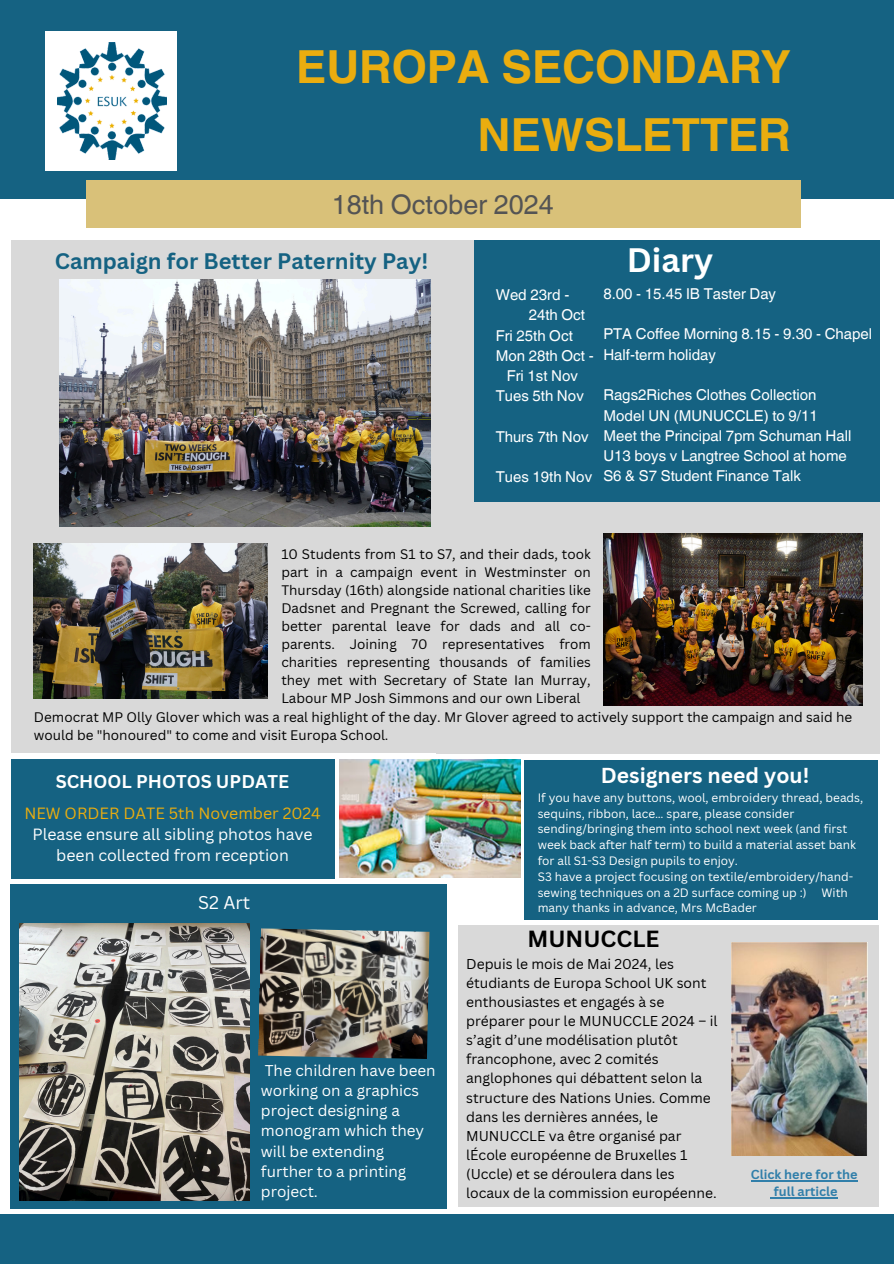
<style>
.page{position:relative;width:894px;height:1264px;background:#fff}
.page>*{position:absolute;margin:0;border:0;box-sizing:border-box;transform-origin:0 0}
.t1{font:700 45.6px/67.5px "Helvetica World";color:#eaad0f;text-align:right}
.t2{font:700 33px "Canva Sans";color:#fff}
.t3{font:27px "Helvetica World";color:#545454}
.t4{font:700 22.8px "Canva Sans";color:#000}
.t5{font:700 21.9px "Canva Sans";color:#156282}
.t6{font:700 21px "Canva Sans";color:#fff}
.t7{font:700 18px "Canva Sans";color:#fff}
.t8{font:18px "Canva Sans";color:#fff}
.t9{font:15.9px/21.3px "Canva Sans";color:#fff;text-align:center}
.t10{font:15.9px "Canva Sans";color:#eaad0f}
.t11{font:15.15px/20.2px "Canva Sans";color:#fff}
.t12{font:15px "Helvetica World";color:#fff}
.t13{font:13.95px/19.2px "Canva Sans";color:#000}
.t14{font:13.5px/18px "Canva Sans";color:#000;text-align:justify}
.t15{font:700 12.75px "Canva Sans";color:#317faa}
.t16{font:11.85px/15.8px "Canva Sans";color:#fff}
</style>
<div class="page">
<div style="left:0;top:0;width:893px;height:199px;background:#156282"></div>
<div style="left:86px;top:180px;width:714px;height:48px;background:#d9c179"></div>
<div style="left:45px;top:31px;width:131px;height:139px;background:#fff"></div>
<img style="left:57px;top:42px;width:110px;height:117px">
<div style="left:436px;top:240px;width:443px;height:514px;background:#d9d9d9"></div>
<div style="left:0;top:1213px;width:893px;height:50px;background:#156282"></div>
<div style="left:474px;top:240px;width:405px;height:261px;background:#156282"></div>
<div style="left:11px;top:240px;width:446px;height:513px;background:#d9d9d9"></div>
<div style="left:11px;top:759px;width:323px;height:119px;background:#156282"></div>
<div style="left:458px;top:924px;width:420px;height:282px;background:#d9d9d9"></div>
<img style="left:731px;top:942px;width:136px;height:213px">
<img style="left:60px;top:280px;width:370px;height:246px">
<img style="left:603px;top:534px;width:259px;height:172px">
<img style="left:34px;top:543px;width:233px;height:155px">
<div style="left:11px;top:884px;width:435px;height:324px;background:#156282"></div>
<img style="left:19px;top:923px;width:231px;height:277px">
<img style="left:258px;top:928px;width:171px;height:130px">
<div style="left:524px;top:760px;width:353px;height:160px;background:#156282"></div>
<img style="left:339px;top:759px;width:181px;height:118px">
<hr style="left:750px;top:1180px;width:107px;height:1px;background:#317faa">
<hr style="left:773px;top:1197px;width:64px;height:1px;background:#317faa">
<p class="t1" style="left:296px;top:29px;width:496px">EUROPA SECONDARY<br>NEWSLETTER</p>
<p class="t3" style="left:331px;top:188px;width:223px">18th October 2024</p>
<h5 class="t5" style="left:55px;top:245px;width:375px">Campaign for Better Paternity Pay!</h5>
<p class="t2" style="left:626px;top:237px;width:88px">Diary</p>
<p class="t12" style="left:495px;top:286px;width:75px">Wed 23rd -</p>
<p class="t12" style="left:528px;top:306px;width:58px">24th Oct</p>
<p class="t12" style="left:495px;top:326px;width:79px">Fri 25th Oct</p>
<p class="t12" style="left:495px;top:347px;width:99px">Mon 28th Oct -</p>
<p class="t12" style="left:506px;top:367px;width:73px">Fri 1st Nov</p>
<p class="t12" style="left:495px;top:387px;width:89px">Tues 5th Nov</p>
<p class="t12" style="left:495px;top:428px;width:94px">Thurs 7th Nov</p>
<p class="t12" style="left:495px;top:468px;width:98px">Tues 19th Nov</p>
<p class="t12" style="left:603px;top:285px;width:174px">8.00 - 15.45 IB Taster Day</p>
<p class="t12" style="left:603px;top:325px;width:270px">PTA Coffee Morning 8.15 - 9.30 - Chapel</p>
<p class="t12" style="left:603px;top:345px;width:114px">Half-term holiday</p>
<p class="t12" style="left:603px;top:386px;width:214px">Rags2Riches Clothes Collection</p>
<p class="t12" style="left:603px;top:406px;width:216px">Model UN (MUNUCCLE) to 9/11</p>
<p class="t12" style="left:603px;top:426px;width:249px">Meet the Principal 7pm Schuman Hall</p>
<p class="t12" style="left:603px;top:447px;width:245px">U13 boys v Langtree School at home</p>
<p class="t12" style="left:603px;top:467px;width:199px">S6 &amp; S7 Student Finance Talk</p>
<p class="t14" style="left:281px;top:545px;width:311px">10 Students from S1 to S7, and their dads, took part in a campaign event in Westminster on Thursday (16th) alongside national charities like Dadsnet and Pregnant the Screwed, calling for better parental leave for dads and all co&shy;parents. Joining 70 representatives from charities representing thousands of families they met with Secretary of State Ian Murray, Labour MP Josh Simmons and our own Liberal</p>
<p class="t14" style="left:34px;top:707px;width:819px">Democrat MP Olly Glover which was a real highlight of the day. Mr Glover agreed to actively support the campaign and said he would be "honoured" to come and visit Europa School.</p>
<p class="t7" style="left:56px;top:769px;width:235px">SCHOOL PHOTOS UPDATE</p>
<p class="t10" style="left:24px;top:801px;width:298px">NEW ORDER DATE 5th November 2024</p>
<p class="t9" style="left:32px;top:823px;width:282px">Please ensure all sibling photos have been collected from reception</p>
<p class="t8" style="left:198px;top:889px;width:54px">S2 Art</p>
<p class="t11" style="left:261px;top:1059px;width:176px">The children have been working on a graphics project designing a monogram which they will be extending further to a printing project.</p>
<h6 class="t6" style="left:600px;top:760px;width:210px">Designers need you!</h6>
<p class="t16" style="left:537px;top:789px;width:327px">If you have any buttons, wool, embroidery thread, beads, sequins, ribbon, lace… spare, please consider sending/bringing them into school next week (and first week back after half term) to build a material asset bank for all S1-S3 Design pupils to enjoy.</p>
<p class="t16" style="left:537px;top:868px;width:317px">S3 have a project focusing on textile/embroidery/hand&shy;sewing techniques on a 2D surface coming up :) With many thanks in advance, Mrs McBader</p>
<p class="t4" style="left:527px;top:922px;width:134px">MUNUCCLE</p>
<p class="t13" style="left:466px;top:953px;width:253px">Depuis le mois de Mai 2024, les étudiants de Europa School UK sont enthousiastes et engagés à se préparer pour le MUNUCCLE 2024 – il s’agit d’une modélisation plutôt francophone, avec 2 comités anglophones qui débattent selon la structure des Nations Unies. Comme dans les dernières années, le<br>MUNUCCLE va être organisé par lÉcole européenne de Bruxelles 1 (Uccle) et se déroulera dans les locaux de la commission européenne.</p>
<p class="t15" style="left:750px;top:1165px;width:108px">Click here for the</p>
<p class="t15" style="left:773px;top:1182px;width:65px">full article</p>
</div>
